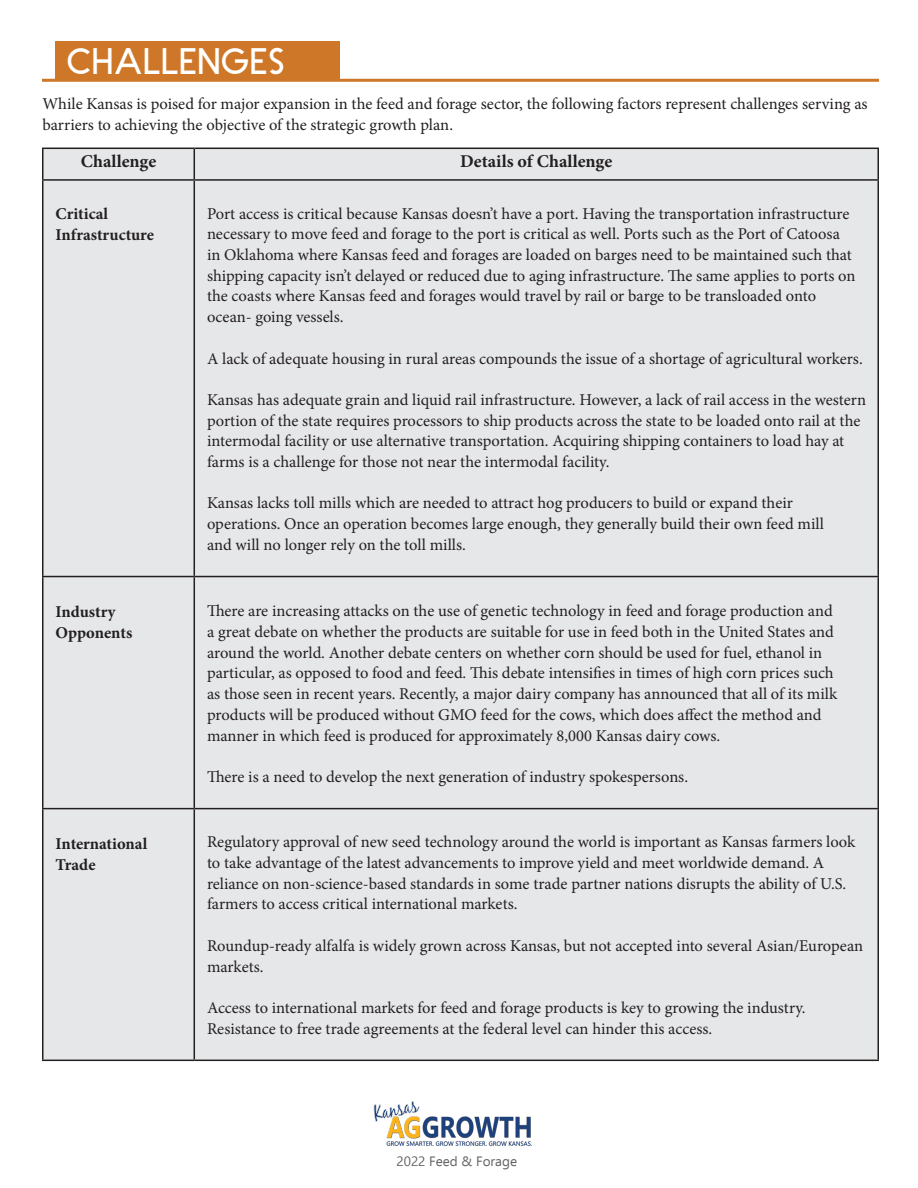
<style>
.page{position:relative;width:918px;height:1188px;background:#fff}
.page>*{position:absolute;margin:0;border:0;box-sizing:border-box;transform-origin:0 0}
.t1{font:34.5px "Stark";color:#fff}
.t2{font:700 18px "Minion Pro";color:#231f20}
.t3{font:16.5px/20.7px "Minion Pro";color:#231f20}
.t4{font:700 16.5px/21px "Minion Pro";color:#231f20}
.t5{font:13.5px "Ebrima";color:#636366}
</style>
<div class="page">
<div style="left:42px;top:149px;width:837px;height:912px;background:#e6e7e9"></div>
<hr style="left:42px;top:148px;width:152px;height:1px;background:#231f20">
<hr style="left:42px;top:149px;width:2px;height:30px;background:#231f20">
<hr style="left:194px;top:148px;width:685px;height:1px;background:#231f20">
<hr style="left:194px;top:149px;width:1px;height:30px;background:#231f20">
<hr style="left:878px;top:149px;width:1px;height:30px;background:#231f20">
<hr style="left:42px;top:179px;width:152px;height:2px;background:#231f20">
<hr style="left:42px;top:181px;width:2px;height:395px;background:#231f20">
<hr style="left:194px;top:179px;width:685px;height:2px;background:#231f20">
<hr style="left:194px;top:181px;width:1px;height:395px;background:#231f20">
<hr style="left:878px;top:181px;width:1px;height:395px;background:#231f20">
<hr style="left:42px;top:576px;width:152px;height:1px;background:#231f20">
<hr style="left:42px;top:577px;width:2px;height:231px;background:#231f20">
<hr style="left:194px;top:576px;width:685px;height:1px;background:#231f20">
<hr style="left:194px;top:577px;width:1px;height:231px;background:#231f20">
<hr style="left:878px;top:577px;width:1px;height:231px;background:#231f20">
<hr style="left:42px;top:808px;width:152px;height:1px;background:#231f20">
<hr style="left:42px;top:809px;width:2px;height:251px;background:#231f20">
<hr style="left:194px;top:808px;width:685px;height:1px;background:#231f20">
<hr style="left:194px;top:809px;width:1px;height:251px;background:#231f20">
<hr style="left:878px;top:809px;width:1px;height:251px;background:#231f20">
<hr style="left:42px;top:1060px;width:152px;height:1px;background:#231f20">
<hr style="left:194px;top:1060px;width:685px;height:1px;background:#231f20">
<div style="left:56px;top:41px;width:284px;height:39px;background:#ce7728"></div>
<hr style="left:42px;top:79px;width:837px;height:3px;background:#ce7728">
<img style="left:373px;top:1101px;width:159px;height:45px">
<p class="t1" style="left:66px;top:34px;width:220px">CHALLENGES</p>
<p class="t3" style="left:42px;top:94px;width:827px">While Kansas is poised for major expansion in the feed and forage sector, the following factors represent challenges serving as barriers to achieving the objective of the strategic growth plan.</p>
<p class="t2" style="left:81px;top:149px;width:77px">Challenge</p>
<p class="t2" style="left:460px;top:149px;width:154px">Details of Challenge</p>
<p class="t4" style="left:56px;top:203px;width:54px">Critical</p>
<p class="t4" style="left:56px;top:224px;width:100px">Infrastructure</p>
<p class="t3" style="left:207px;top:203px;width:650px">Port access is critical because Kansas doesn’t have a port. Having the transportation infrastructure necessary to move feed and forage to the port is critical as well. Ports such as the Port of Catoosa in Oklahoma where Kansas feed and forages are loaded on barges need to be maintained such that shipping capacity isn’t delayed or reduced due to aging infrastructure. The same applies to ports on the coasts where Kansas feed and forages would travel by rail or barge to be transloaded onto</p>
<p class="t3" style="left:207px;top:307px;width:138px">ocean- going vessels.</p>
<p class="t3" style="left:207px;top:348px;width:657px">A lack of adequate housing in rural areas compounds the issue of a shortage of agricultural workers.</p>
<p class="t3" style="left:207px;top:389px;width:661px">Kansas has adequate grain and liquid rail infrastructure. However, a lack of rail access in the western portion of the state requires processors to ship products across the state to be loaded onto rail at the intermodal facility or use alternative transportation. Acquiring shipping containers to load hay at farms is a challenge for those not near the intermodal facility.</p>
<p class="t3" style="left:207px;top:493px;width:587px">Kansas lacks toll mills which are needed to attract hog producers to build or expand their</p>
<p class="t3" style="left:207px;top:514px;width:619px">operations. Once an operation becomes large enough, they generally build their own feed mill</p>
<p class="t3" style="left:207px;top:534px;width:260px">and will no longer rely on the toll mills.</p>
<p class="t4" style="left:56px;top:601px;width:62px">Industry</p>
<p class="t4" style="left:56px;top:622px;width:78px">Opponents</p>
<p class="t3" style="left:207px;top:601px;width:632px">There are increasing attacks on the use of genetic technology in feed and forage production and a great debate on whether the products are suitable for use in feed both in the United States and around the world. Another debate centers on whether corn should be used for fuel, ethanol in particular, as opposed to food and feed. This debate intensifies in times of high corn prices such as those seen in recent years. Recently, a major dairy company has announced that all of its milk products will be produced without GMO feed for the cows, which does affect the method and manner in which feed is produced for approximately 8,000 Kansas dairy cows.</p>
<p class="t3" style="left:207px;top:766px;width:483px">There is a need to develop the next generation of industry spokespersons.</p>
<p class="t4" style="left:56px;top:833px;width:93px">International<br>Trade</p>
<p class="t3" style="left:207px;top:832px;width:650px">Regulatory approval of new seed technology around the world is important as Kansas farmers look</p>
<p class="t3" style="left:207px;top:852px;width:641px">to take advantage of the latest advancements to improve yield and meet worldwide demand. A reliance on non-science-based standards in some trade partner nations disrupts the ability of U.S. farmers to access critical international markets.</p>
<p class="t3" style="left:207px;top:935px;width:658px">Roundup-ready alfalfa is widely grown across Kansas, but not accepted into several Asian/European markets.</p>
<p class="t3" style="left:207px;top:997px;width:600px">Access to international markets for feed and forage products is key to growing the industry.<br>Resistance to free trade agreements at the federal level can hinder this access.</p>
<p class="t5" style="left:396px;top:1151px;width:122px">2022 Feed &amp; Forage</p>
</div>
